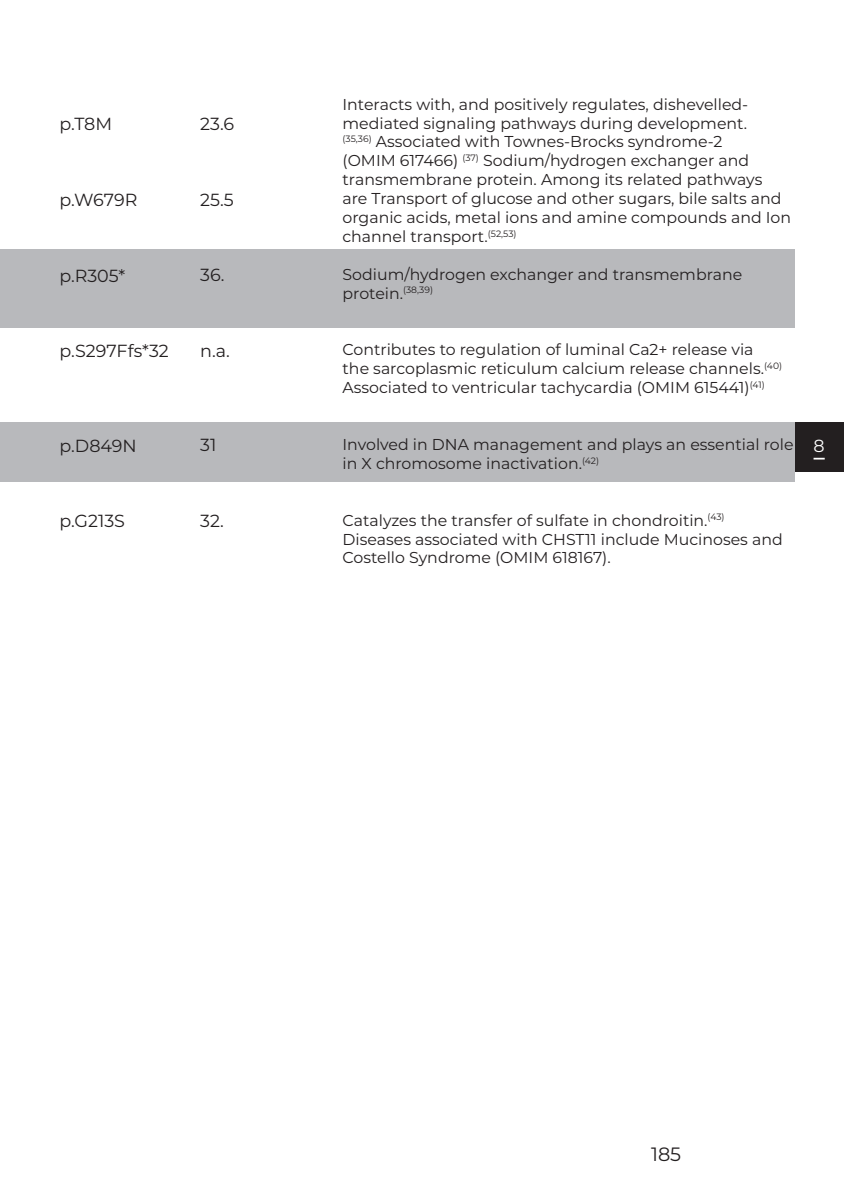
<style>
.page{position:relative;width:844px;height:1191px;background:#fff}
.page>*{position:absolute;margin:0;border:0;box-sizing:border-box;transform-origin:0 0}
.t1{font:19.25px "Montserrat";color:#231f20}
.t2{font:17.5px "Montserrat";color:#231f20}
.t3{font:17.5px "Montserrat";color:#fff}
.t4{font:15.75px/18.9px "Montserrat";color:#231f20}
</style>
<div class="page">
<div style="left:794px;top:422px;width:49px;height:50px;background:#231f20"></div>
<div style="left:0;top:249px;width:794px;height:79px;background:#b8b9bc"></div>
<div style="left:0;top:422px;width:794px;height:60px;background:#b8b9bc"></div>
<p class="t2" style="left:60px;top:112px;width:54px">p.T8M</p>
<p class="t2" style="left:200px;top:112px;width:35px">23.6</p>
<p class="t2" style="left:60px;top:188px;width:79px">p.W679R</p>
<p class="t2" style="left:200px;top:187px;width:35px">25.5</p>
<p class="t2" style="left:60px;top:263px;width:67px">p.R305*</p>
<p class="t2" style="left:200px;top:263px;width:26px">36.</p>
<p class="t4" style="left:342px;top:94px;width:450px">Interacts with, and positively regulates, dishevelled&shy;mediated signaling pathways during development.<br><sup>(35,36)</sup> Associated with Townes-Brocks syndrome-2<br>(OMIM 617466) <sup>(37)</sup> Sodium/hydrogen exchanger and transmembrane protein. Among its related pathways are Transport of glucose and other sugars, bile salts and organic acids, metal ions and amine compounds and Ion channel transport.<sup>(52,53)</sup></p>
<p class="t4" style="left:342px;top:264px;width:401px">Sodium/hydrogen exchanger and transmembrane protein.<sup>(38,39)</sup></p>
<p class="t2" style="left:60px;top:339px;width:111px">p.S297Ffs*32</p>
<p class="t2" style="left:200px;top:338px;width:31px">n.a.</p>
<p class="t4" style="left:342px;top:340px;width:441px">Contributes to regulation of luminal Ca2+ release via the sarcoplasmic reticulum calcium release channels.<sup>(40)<br></sup>Associated to ventricular tachycardia (OMIM 615441)<sup>(41)</sup></p>
<p class="t2" style="left:60px;top:433px;width:79px">p.D849N</p>
<p class="t2" style="left:200px;top:433px;width:18px">31</p>
<p class="t4" style="left:342px;top:434px;width:452px">Involved in DNA management and plays an essential role in X chromosome inactivation.<sup>(42)</sup></p>
<p class="t3" style="left:813px;top:433px;width:13px">8</p>
<p class="t2" style="left:60px;top:509px;width:67px">p.G213S</p>
<p class="t2" style="left:200px;top:509px;width:25px">32.</p>
<p class="t4" style="left:342px;top:510px;width:441px">Catalyzes the transfer of sulfate in chondroitin.<sup>(43)<br></sup>Diseases associated with CHST11 include Mucinoses and<br>Costello Syndrome (OMIM 618167).</p>
<p class="t1" style="left:651px;top:1141px;width:32px">185</p>
</div>
